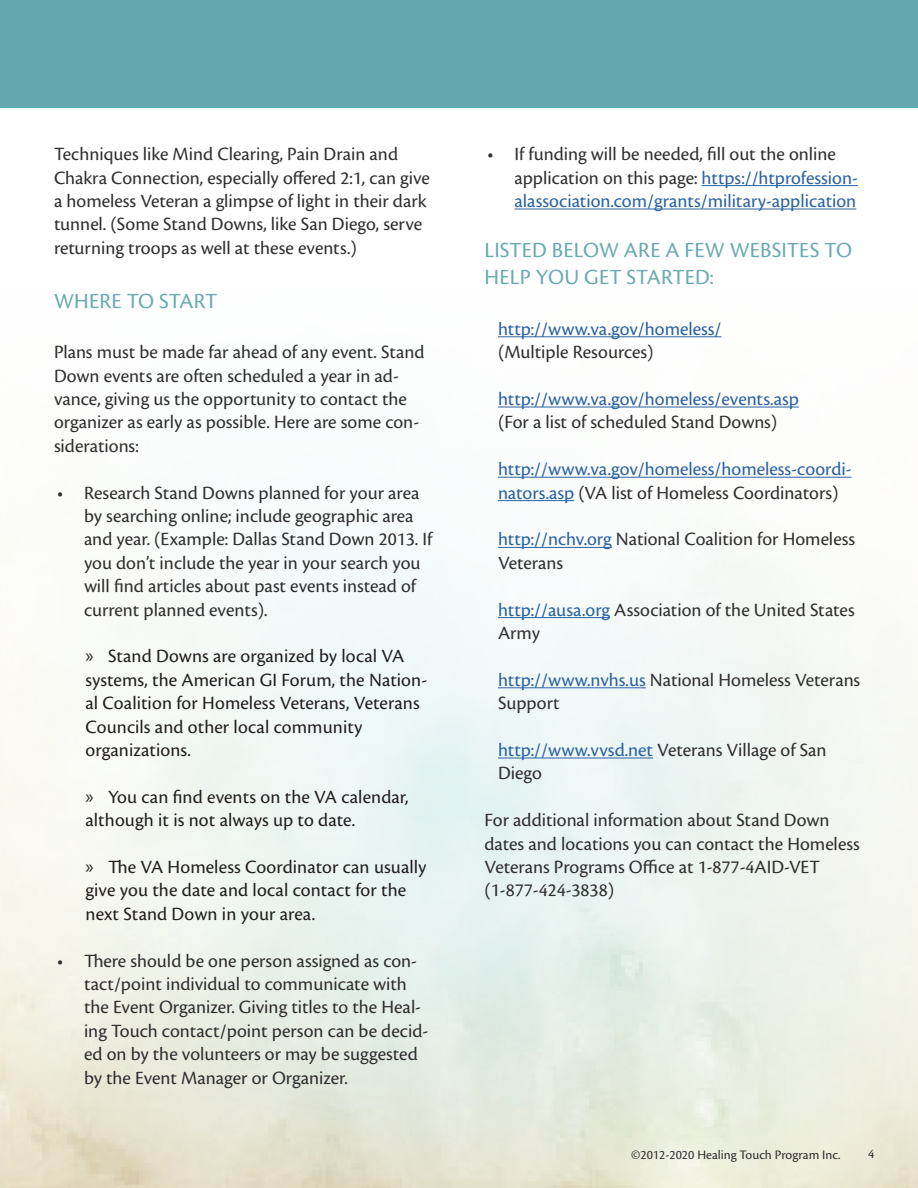
<style>
.page{position:relative;width:918px;height:1188px;background:#fff}
.page>*{position:absolute;margin:0;border:0;box-sizing:border-box;transform-origin:0 0}
.Paragraph_Text{font:22.5px/27px "Cronos Pro";letter-spacing:.01em;color:#6aabb1}
.Paragraph_Text-2{font:19.5px/23.4px "Cronos Pro";color:#312f30}
.Paragraph_Text-3{font:19.5px/23.4px "Cronos Pro";color:#2b62a1}
.t1{font:19.5px/23.4px "Cronos Pro";letter-spacing:.005em;color:#231f20}
.t2{font:13.5px "Cronos Pro";color:#312f30}
.s1{font-family:"Myriad Pro"}
.s2{color:#312f30}
.s3{color:#2b62a1}
</style>
<div class="page">
<hr style="left:702px;top:185px;width:156px;height:1px;background:#2b62a1">
<hr style="left:514px;top:209px;width:342px;height:1px;background:#2b62a1">
<hr style="left:498px;top:336px;width:223px;height:1px;background:#2b62a1">
<hr style="left:498px;top:407px;width:301px;height:1px;background:#2b62a1">
<hr style="left:498px;top:477px;width:354px;height:1px;background:#2b62a1">
<hr style="left:498px;top:500px;width:76px;height:1px;background:#2b62a1">
<hr style="left:498px;top:547px;width:114px;height:1px;background:#2b62a1">
<hr style="left:498px;top:617px;width:112px;height:1px;background:#2b62a1">
<hr style="left:498px;top:687px;width:148px;height:1px;background:#2b62a1">
<hr style="left:498px;top:758px;width:155px;height:1px;background:#2b62a1">
<div style="left:0;top:0;width:918px;height:108px;background:#62a8ae"></div>
<p class="Paragraph_Text-2" style="left:54px;top:143px;width:377px">Techniques like Mind Clearing, Pain Drain and Chakra Connection, especially offered 2:1, can give a homeless Veteran a glimpse of light in their dark tunnel. (Some Stand Downs, like San Diego, serve returning troops as well at these events.)</p>
<p class="Paragraph_Text" style="left:54px;top:287px;width:165px">WHERE TO START</p>
<p class="Paragraph_Text-2" style="left:54px;top:341px;width:372px">Plans must be made far ahead of any event. Stand Down events are often scheduled a year in ad&shy;vance, giving us the opportunity to contact the organizer as early as possible. Here are some con&shy;siderations:</p>
<p class="Paragraph_Text-2" style="left:84px;top:481px;width:350px;text-indent:-27px">• Research Stand Downs planned for your area by searching online; include geographic area and year. (Example: Dallas Stand Down 2013. If you don’t include the year in your search you will find articles about past events instead of current planned events).</p>
<p class="t1" style="left:86px;top:645px;width:343px"><span class="s1">»</span> Stand Downs are organized by local VA systems, the American GI Forum, the Nation&shy;al Coalition for Homeless Veterans, Veterans Councils and other local community organizations.</p>
<p class="t1" style="left:86px;top:785px;width:325px"><span class="s1">»</span> You can find events on the VA calendar, although it is not always up to date.</p>
<p class="t1" style="left:86px;top:855px;width:342px"><span class="s1">»</span> The VA Homeless Coordinator can usually give you the date and local contact for the next Stand Down in your area.</p>
<p class="Paragraph_Text-2" style="left:84px;top:949px;width:346px;text-indent:-27px">• There should be one person assigned as con&shy;tact/point individual to communicate with the Event Organizer. Giving titles to the Heal&shy;ing Touch contact/point person can be decid&shy;ed on by the volunteers or may be suggested by the Event Manager or Organizer.</p>
<p class="Paragraph_Text-3" style="left:514px;top:143px;width:345px;text-indent:-27px"><span class="s2">• If funding will be needed, fill out the online application on this page:</span> https://htprofession&shy;alassociation.com/grants/military-application</p>
<p class="Paragraph_Text" style="left:485px;top:237px;width:369px">LISTED BELOW ARE A FEW WEBSITES TO<br>HELP YOU GET STARTED:</p>
<p class="Paragraph_Text-3" style="left:498px;top:317px;width:225px">http://www.va.gov/homeless/ <span class="s2">(Multiple Resources)</span></p>
<p class="Paragraph_Text-3" style="left:498px;top:387px;width:302px">http://www.va.gov/homeless/events.asp <span class="s2">(For a list of scheduled Stand Downs)</span></p>
<p class="Paragraph_Text-3" style="left:498px;top:458px;width:355px">http://www.va.gov/homeless/homeless-coordi&shy;nators.asp <span class="s2">(VA list of Homeless Coordinators)</span></p>
<p class="Paragraph_Text-2" style="left:498px;top:528px;width:359px"><span class="s3">http://nchv.org</span> National Coalition for Homeless<br>Veterans</p>
<p class="Paragraph_Text-2" style="left:498px;top:598px;width:358px"><span class="s3">http://ausa.org</span> Association of the United States<br>Army</p>
<p class="Paragraph_Text-2" style="left:498px;top:668px;width:364px"><span class="s3">http://www.nvhs.us</span> National Homeless Veterans<br>Support</p>
<p class="Paragraph_Text-2" style="left:498px;top:738px;width:330px"><span class="s3">http://www.vvsd.net</span> Veterans Village of San<br>Diego</p>
<p class="Paragraph_Text-2" style="left:484px;top:809px;width:377px">For additional information about Stand Down dates and locations you can contact the Homeless Veterans Programs Office at 1-877-4AID-VET (1-877-424-3838)</p>
<p class="t2" style="left:631px;top:1147px;width:211px">©2012-2020 Healing Touch Program Inc.</p>
<p class="t2" style="left:868px;top:1146px;width:8px">4</p>
</div>
